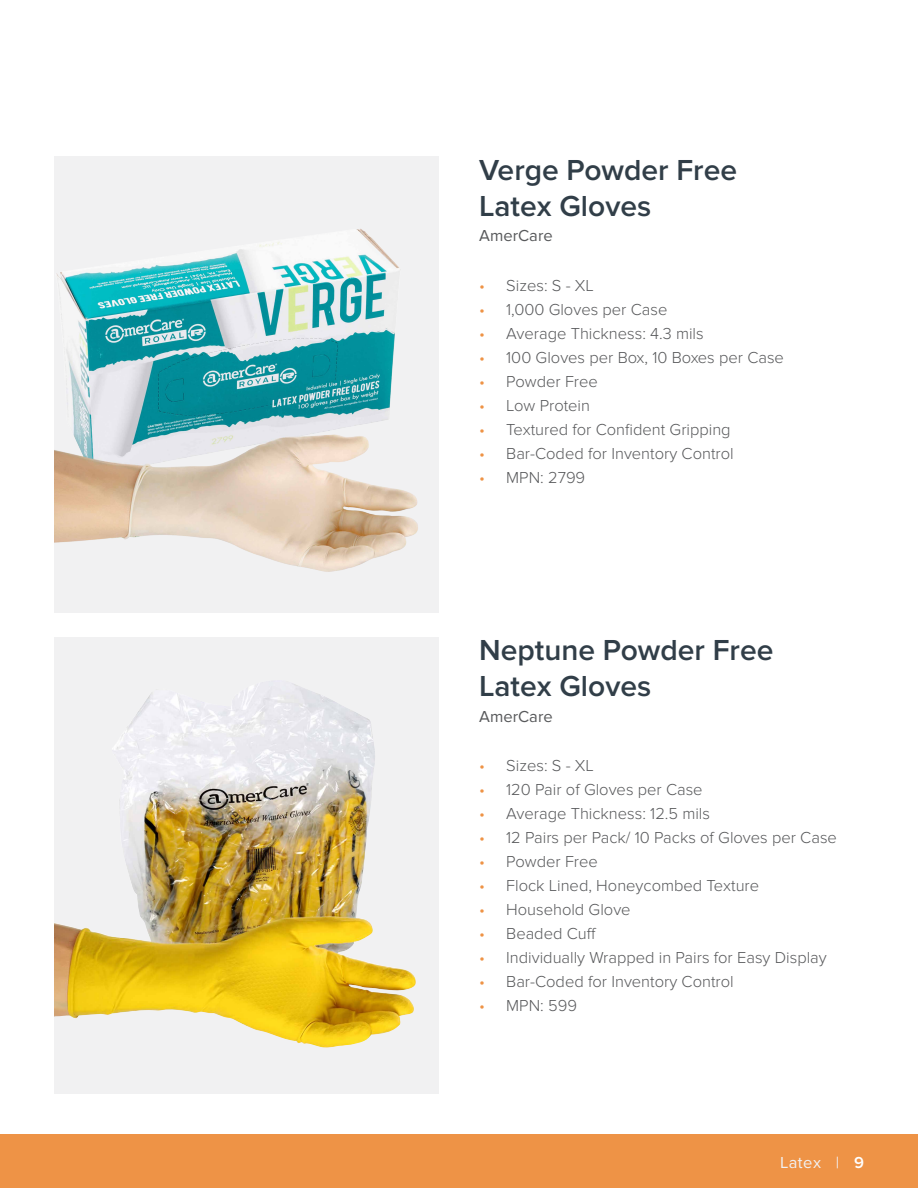
<style>
.page{position:relative;width:918px;height:1188px;background:#fff}
.page>*{position:absolute;margin:0;border:0;box-sizing:border-box;transform-origin:0 0}
.t1{font:600 30px/36px "Proxima Nova";color:#313e48}
.t2{font:300 16.5px "Proxima Nova";color:#58595b}
.t3{font:16.5px "Proxima Nova";color:#58595b}
.t4{font:16.5px "Proxima Nova";letter-spacing:.03em;color:#f1f1f2}
.s1{color:#ee9346}
.s2{font-weight:600;color:#fff}
</style>
<div class="page">
<div style="left:54px;top:156px;width:385px;height:457px;background:#f1f1f2"></div>
<div style="left:54px;top:637px;width:385px;height:457px;background:#f1f1f2"></div>
<img style="left:54px;top:229px;width:364px;height:343px">
<img style="left:54px;top:683px;width:362px;height:365px">
<div style="left:0;top:1134px;width:918px;height:54px;background:#ee9346"></div>
<h1 class="t1" style="left:479px;top:152px;width:259px">Verge Powder Free<br>Latex Gloves</h1>
<p class="t3" style="left:479px;top:226px;width:75px">AmerCare</p>
<p class="t2" style="left:479px;top:276px;width:116px"><span class="s1">•</span> Sizes: S - XL</p>
<p class="t2" style="left:479px;top:300px;width:190px"><span class="s1">•</span> 1,000 Gloves per Case</p>
<p class="t2" style="left:479px;top:324px;width:226px"><span class="s1">•</span> Average Thickness: 4.3 mils</p>
<p class="t2" style="left:479px;top:348px;width:306px"><span class="s1">•</span> 100 Gloves per Box, 10 Boxes per Case</p>
<p class="t2" style="left:479px;top:372px;width:120px"><span class="s1">•</span> Powder Free</p>
<p class="t2" style="left:479px;top:396px;width:112px"><span class="s1">•</span> Low Protein</p>
<p class="t2" style="left:479px;top:420px;width:253px"><span class="s1">•</span> Textured for Confident Gripping</p>
<p class="t2" style="left:479px;top:444px;width:256px"><span class="s1">•</span> Bar-Coded for Inventory Control</p>
<p class="t2" style="left:479px;top:468px;width:108px"><span class="s1">•</span> MPN: 2799</p>
<h1 class="t1" style="left:479px;top:633px;width:296px">Neptune Powder Free<br>Latex Gloves</h1>
<p class="t3" style="left:479px;top:707px;width:75px">AmerCare</p>
<p class="t2" style="left:479px;top:756px;width:116px"><span class="s1">•</span> Sizes: S - XL</p>
<p class="t2" style="left:479px;top:780px;width:225px"><span class="s1">•</span> 120 Pair of Gloves per Case</p>
<p class="t2" style="left:479px;top:804px;width:232px"><span class="s1">•</span> Average Thickness: 12.5 mils</p>
<p class="t2" style="left:479px;top:828px;width:359px"><span class="s1">•</span> 12 Pairs per Pack/ 10 Packs of Gloves per Case</p>
<p class="t2" style="left:479px;top:852px;width:120px"><span class="s1">•</span> Powder Free</p>
<p class="t2" style="left:479px;top:876px;width:281px"><span class="s1">•</span> Flock Lined, Honeycombed Texture</p>
<p class="t2" style="left:479px;top:900px;width:153px"><span class="s1">•</span> Household Glove</p>
<p class="t2" style="left:479px;top:924px;width:119px"><span class="s1">•</span> Beaded Cuff</p>
<p class="t2" style="left:479px;top:948px;width:349px"><span class="s1">•</span> Individually Wrapped in Pairs for Easy Display</p>
<p class="t2" style="left:479px;top:972px;width:256px"><span class="s1">•</span> Bar-Coded for Inventory Control</p>
<p class="t2" style="left:479px;top:996px;width:99px"><span class="s1">•</span> MPN: 599</p>
<p class="t4" style="left:780px;top:1153px;width:85px">Latex | <span class="s2">9</span></p>
</div>
